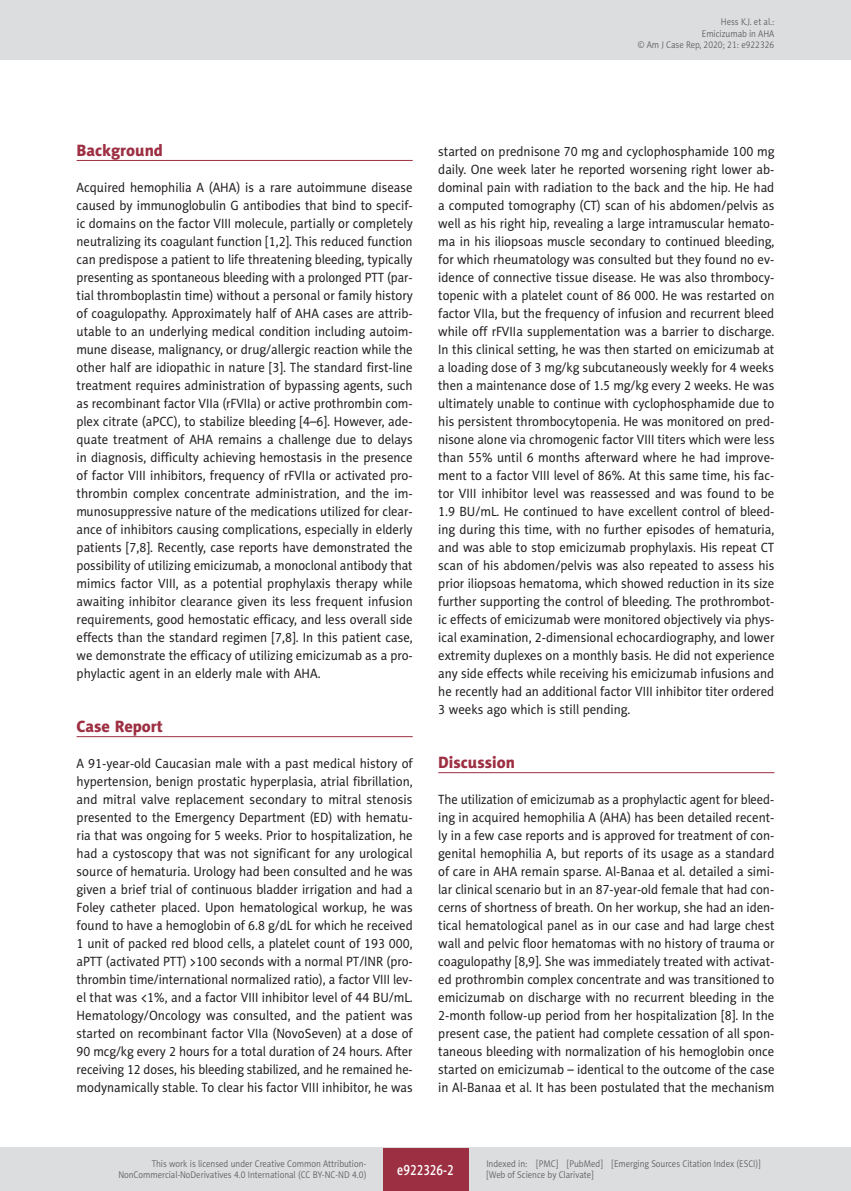
<style>
.page{position:relative;width:851px;height:1191px;background:#fff}
.page>*{position:absolute;margin:0;border:0;box-sizing:border-box;transform-origin:0 0}
.AJCR_Headline_1{font:16.5px "Naomi Sans EFN Heavy";color:#9d2f42}
.AJCR_e-PAGINA{font:15px "Naomi Sans EFN Medium";color:#fff;scale:.8 1}
.AJCR_Body{font:13.5px/18px "Naomi Sans EFN";color:#231f20;text-align:justify;scale:.95 1}
.AJCR_Body-2{font:13.5px/18px "Naomi Sans EFN";color:#231f20;text-align:justify;scale:.93 1}
.AJCR_pagina_zywa{font:9.75px/11.2px "Naomi Sans EFN Light";color:#57585a;text-align:right;scale:.9 1}
.AJCR_pagina_sygnatur{font:9.75px "Naomi Sans EFN Light";color:#57585a;scale:.9 1}
</style>
<div class="page">
<hr style="left:77px;top:160px;width:335px;height:1px;background:#9d2f42">
<hr style="left:77px;top:736px;width:335px;height:1px;background:#9d2f42">
<hr style="left:438px;top:772px;width:336px;height:1px;background:#9d2f42">
<div style="left:0;top:0;width:850px;height:60px;background:#dcdddf"></div>
<hr style="left:850px;top:0;width:1px;height:60px;background:#dcdddf">
<div style="left:0;top:1148px;width:850px;height:43px;background:#dcdddf"></div>
<div style="left:383px;top:1147px;width:85px;height:43px;background:#9d2f42"></div>
<p class="AJCR_pagina_zywa" style="left:701px;top:16px;width:82px">Hess K.J. et al.:<br>Emicizumab in AHA</p>
<p class="AJCR_pagina_sygnatur" style="left:637px;top:39px;width:153px">© Am J Case Rep, 2020; 21: e922326</p>
<p class="AJCR_Headline_1" style="left:77px;top:140px;width:88px">Background</p>
<p class="AJCR_Body" style="left:77px;top:178px;width:355px">Acquired hemophilia A (AHA) is a rare autoimmune disease caused by immunoglobulin G antibodies that bind to specif&shy;ic domains on the factor VIII molecule, partially or completely neutralizing its coagulant function [1,2]. This reduced function can predispose a patient to life threatening bleeding, typically presenting as spontaneous bleeding with a prolonged PTT (par&shy;tial thromboplastin time) without a personal or family history of coagulopathy. Approximately half of AHA cases are attrib&shy;utable to an underlying medical condition including autoim&shy;mune disease, malignancy, or drug/allergic reaction while the other half are idiopathic in nature [3]. The standard first-line treatment requires administration of bypassing agents, such as recombinant factor VIIa (rFVIIa) or active prothrombin com&shy;plex citrate (aPCC), to stabilize bleeding [4–6]. However, ade&shy;quate treatment of AHA remains a challenge due to delays in diagnosis, difficulty achieving hemostasis in the presence of factor VIII inhibitors, frequency of rFVIIa or activated pro&shy;thrombin complex concentrate administration, and the im&shy;munosuppressive nature of the medications utilized for clear&shy;ance of inhibitors causing complications, especially in elderly patients [7,8]. Recently, case reports have demonstrated the possibility of utilizing emicizumab, a monoclonal antibody that mimics factor VIII, as a potential prophylaxis therapy while awaiting inhibitor clearance given its less frequent infusion requirements, good hemostatic efficacy, and less overall side effects than the standard regimen [7,8]. In this patient case, we demonstrate the efficacy of utilizing emicizumab as a pro&shy;phylactic agent in an elderly male with AHA.</p>
<p class="AJCR_Headline_1" style="left:77px;top:716px;width:88px">Case Report</p>
<p class="AJCR_Body" style="left:77px;top:754px;width:355px">A 91-year-old Caucasian male with a past medical history of hypertension, benign prostatic hyperplasia, atrial fibrillation, and mitral valve replacement secondary to mitral stenosis presented to the Emergency Department (ED) with hematu&shy;ria that was ongoing for 5 weeks. Prior to hospitalization, he had a cystoscopy that was not significant for any urological source of hematuria. Urology had been consulted and he was given a brief trial of continuous bladder irrigation and had a Foley catheter placed. Upon hematological workup, he was found to have a hemoglobin of 6.8 g/dL for which he received 1 unit of packed red blood cells, a platelet count of 193 000, aPTT (activated PTT) &gt;100 seconds with a normal PT/INR (pro&shy;thrombin time/international normalized ratio), a factor VIII lev&shy;el that was &lt;1%, and a factor VIII inhibitor level of 44 BU/mL.<br>Hematology/Oncology was consulted, and the patient was started on recombinant factor VIIa (NovoSeven) at a dose of 90 mcg/kg every 2 hours for a total duration of 24 hours. After receiving 12 doses, his bleeding stabilized, and he remained he&shy;modynamically stable. To clear his factor VIII inhibitor, he was</p>
<p class="AJCR_Body" style="left:438px;top:142px;width:355px">started on prednisone 70 mg and cyclophosphamide 100 mg daily. One week later he reported worsening right lower ab&shy;dominal pain with radiation to the back and the hip. He had a computed tomography (CT) scan of his abdomen/pelvis as well as his right hip, revealing a large intramuscular hemato&shy;ma in his iliopsoas muscle secondary to continued bleeding, for which rheumatology was consulted but they found no ev&shy;idence of connective tissue disease. He was also thrombocy&shy;topenic with a platelet count of 86 000. He was restarted on factor VIIa, but the frequency of infusion and recurrent bleed while off rFVIIa supplementation was a barrier to discharge.<br>In this clinical setting, he was then started on emicizumab at a loading dose of 3 mg/kg subcutaneously weekly for 4 weeks then a maintenance dose of 1.5 mg/kg every 2 weeks. He was ultimately unable to continue with cyclophosphamide due to his persistent thrombocytopenia. He was monitored on pred&shy;nisone alone via chromogenic factor VIII titers which were less than 55% until 6 months afterward where he had improve&shy;ment to a factor VIII level of 86%. At this same time, his fac&shy;tor VIII inhibitor level was reassessed and was found to be 1.9 BU/mL. He continued to have excellent control of bleed&shy;ing during this time, with no further episodes of hematuria, and was able to stop emicizumab prophylaxis. His repeat CT scan of his abdomen/pelvis was also repeated to assess his prior iliopsoas hematoma, which showed reduction in its size further supporting the control of bleeding. The prothrombot&shy;ic effects of emicizumab were monitored objectively via phys&shy;ical examination, 2-dimensional echocardiography, and lower extremity duplexes on a monthly basis. He did not experience any side effects while receiving his emicizumab infusions and he recently had an additional factor VIII inhibitor titer ordered 3 weeks ago which is still pending.</p>
<p class="AJCR_Headline_1" style="left:438px;top:752px;width:78px">Discussion</p>
<p class="AJCR_Body-2" style="left:438px;top:790px;width:363px">The utilization of emicizumab as a prophylactic agent for bleed&shy;ing in acquired hemophilia A (AHA) has been detailed recent&shy;ly in a few case reports and is approved for treatment of con&shy;genital hemophilia A, but reports of its usage as a standard of care in AHA remain sparse. Al-Banaa et al. detailed a simi&shy;lar clinical scenario but in an 87-year-old female that had con&shy;cerns of shortness of breath. On her workup, she had an iden&shy;tical hematological panel as in our case and had large chest wall and pelvic floor hematomas with no history of trauma or coagulopathy [8,9]. She was immediately treated with activat&shy;ed prothrombin complex concentrate and was transitioned to emicizumab on discharge with no recurrent bleeding in the 2-month follow-up period from her hospitalization [8]. In the present case, the patient had complete cessation of all spon&shy;taneous bleeding with normalization of his hemoglobin once started on emicizumab – identical to the outcome of the case in Al-Banaa et al. It has been postulated that the mechanism</p>
<p class="AJCR_pagina_zywa" style="left:118px;top:1158px;width:277px">This work is licensed under Creative Common Attribution-<br>NonCommercial-NoDerivatives 4.0 International (CC BY-NC-ND 4.0)</p>
<p class="AJCR_e-PAGINA" style="left:397px;top:1160px;width:72px">e922326-2</p>
<p class="AJCR_pagina_zywa" style="left:486px;top:1158px;width:306px;text-align:left">Indexed in: [PMC] [PubMed] [Emerging Sources Citation Index (ESCI)] [Web of Science by Clarivate]</p>
</div>
